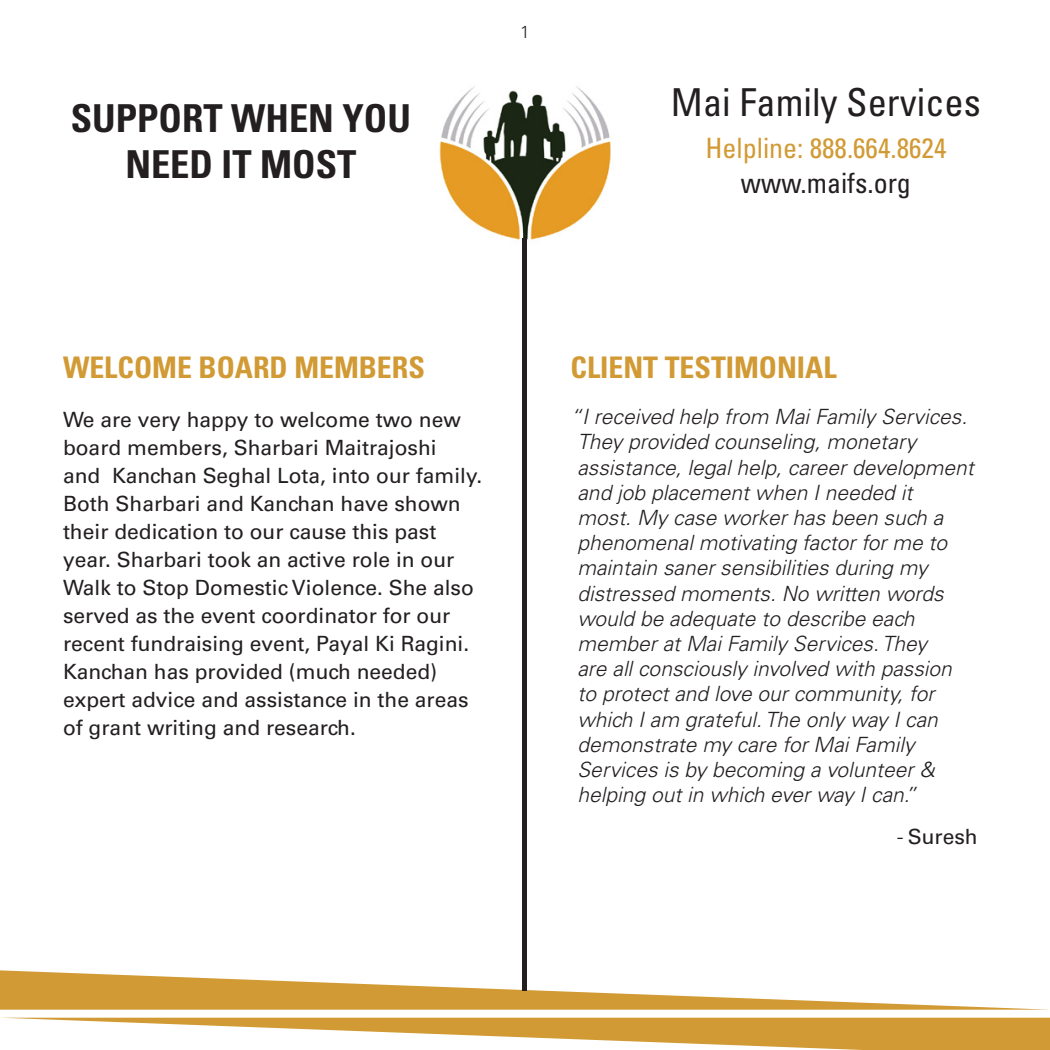
<style>
.page{position:relative;width:1050px;height:1050px;background:#fff}
.page>*{position:absolute;margin:0;border:0;box-sizing:border-box;transform-origin:0 0}
.t1{font:700 condensed 38.5px/46.2px "Univers LT Std";color:#231f20}
.t2{font:condensed 38.5px "Univers LT Std";color:#231f20}
.t3{font:700 condensed 29.75px "Univers LT Std";color:#d29a34}
.t4{font:condensed 28px "Univers LT Std";color:#d29a34}
.t5{font:condensed 28px "Univers LT Std";color:#231f20}
.t6{font:italic 300 21px/25.2px "Univers LT Std";color:#231f20}
.t7{font:21px/28px "Univers LT Std";color:#231f20}
.t8{font:300 17.5px "Univers LT Std";color:#231f20}
.s1{font-weight:300;font-style:italic}
</style>
<div class="page">
<svg style="left:10px;top:1018px;width:1040px;height:32px"></svg>
<svg style="left:0;top:970px;width:1049px;height:40px"></svg>
<img style="left:439px;top:86px;width:172px;height:166px">
<hr style="left:523px;top:238px;width:4px;height:752px;background:#231f20">
<h1 class="t1" style="left:125px;top:95px;width:287px;text-indent:-55px">SUPPORT WHEN YOU<br>NEED ITMOST</h1>
<p class="t8" style="left:520px;top:21px;width:11px">1</p>
<h1 class="t2" style="left:671px;top:78px;width:312px">Mai Family Services</h1>
<h3 class="t4" style="left:706px;top:130px;width:242px">Helpline: 888.664.8624</h3>
<h3 class="t5" style="left:741px;top:165px;width:172px">www.maifs.org</h3>
<h2 class="t3" style="left:63px;top:349px;width:363px">WELCOME BOARD MEMBERS</h2>
<p class="t7" style="left:63px;top:406px;width:421px">We are very happy to welcome two new board members, Sharbari Maitrajoshi<br>and Kanchan Seghal Lota, into our family.<br>Both Sharbari and Kanchan have shown their dedication to our cause this past year. Sharbari took an active role in our Walk to Stop Domestic Violence. She also served as the event coordinator for our recent fundraising event, Payal Ki Ragini.<br>Kanchan has provided (much needed) expert advice and assistance in the areas of grant writing and research.</p>
<h2 class="t3" style="left:570px;top:349px;width:263px">CLIENT TESTIMONIAL</h2>
<p class="t6" style="left:577px;top:404px;width:398px;text-indent:-7px">“I received help from Mai Family Services.<br>They provided counseling, monetary assistance, legal help, career development and job placement when I needed it<br>most. My case worker has been such a phenomenal motivating factor for me to maintain saner sensibilities during my distressed moments. No written words would be adequate to describe each member at Mai Family Services. They<br>are all consciously involved with passion to protect and love our community, for which I am grateful. The only way I can demonstrate my care for Mai Family Services is by becoming a volunteer &amp; helping out in which ever way I can.”</p>
<p class="t7" style="left:896px;top:823px;width:83px"><span class="s1">-</span> Suresh</p>
</div>
